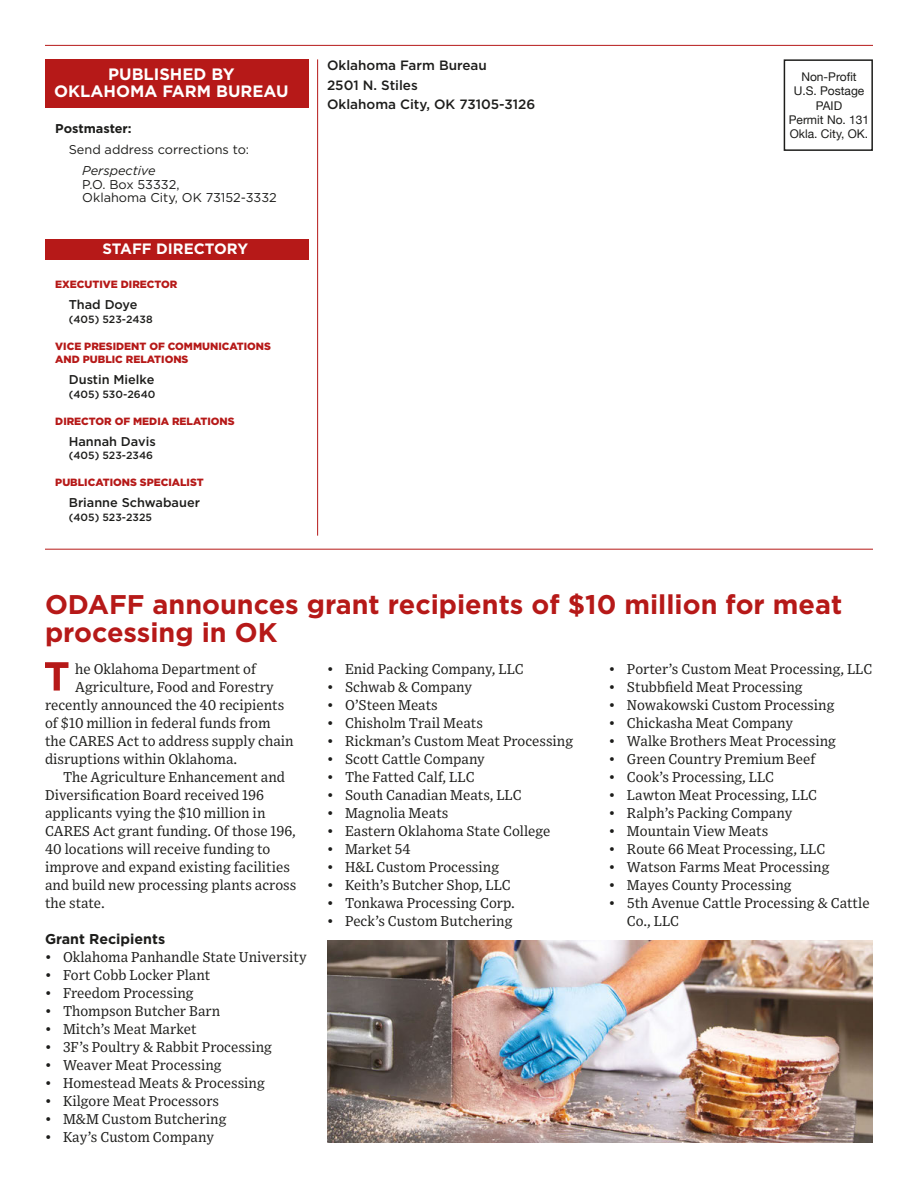
<style>
.page{position:relative;width:918px;height:1188px;background:#fff}
.page>*{position:absolute;margin:0;border:0;box-sizing:border-box;transform-origin:0 0}
.t1{font:700 27px/28.5px "Gotham";color:#b61918}
.t2{font:700 16.5px/16.5px "Gotham";color:#fff;text-align:center}
.t3{font:700 15px "Gotham";color:#fff}
.t4{font:14.25px/18px "Exchange";color:#1d1d1b}
.t5{font:700 14.25px "Gotham";color:#1d1d1b}
.t6{font:500 13.5px/19.5px "Gotham";color:#1d1d1b}
.t7{font:12.75px/13.5px "Gotham";color:#1d1d1b}
.t8{font:500 12.75px "Gotham";color:#1d1d1b}
.t9{font:700 12.75px "Gotham";color:#1d1d1b}
.t10{font:italic 12.75px "Gotham";color:#1d1d1b}
.t11{font:12px/14.4px "Helvetica Neue";color:#1d1d1b;text-align:center}
.t12{font:900 10.5px/13.5px "Gotham";color:#b61918}
.t13{font:500 10.5px "Gotham";color:#1d1d1b}
</style>
<div class="page">
<svg style="left:45px;top:662px;width:23px;height:29px"></svg>
<img style="left:327px;top:941px;width:546px;height:202px">
<div style="left:45px;top:59px;width:264px;height:49px;background:#b61918"></div>
<div style="left:45px;top:239px;width:264px;height:21px;background:#b61918"></div>
<div style="left:784px;top:59px;width:89px;height:92px;border:2px solid #1d1d1b"></div>
<hr style="left:45px;top:45px;width:828px;height:1px;background:#b61918">
<hr style="left:317px;top:59px;width:1px;height:477px;background:#b61918">
<hr style="left:45px;top:549px;width:828px;height:1px;background:#b61918">
<p class="t2" style="left:54px;top:66px;width:236px">PUBLISHED BY<br>OKLAHOMA FARM BUREAU</p>
<p class="t9" style="left:55px;top:120px;width:78px">Postmaster:</p>
<p class="t7" style="left:69px;top:143px;width:182px">Send address corrections to:</p>
<p class="t10" style="left:82px;top:163px;width:75px">Perspective</p>
<p class="t7" style="left:82px;top:177px;width:196px">P.O. Box 53332,<br>Oklahoma City, OK 73152-3332</p>
<p class="t3" style="left:102px;top:238px;width:147px">STAFF DIRECTORY</p>
<p class="t12" style="left:55px;top:278px;width:124px">EXECUTIVE DIRECTOR</p>
<p class="t8" style="left:69px;top:296px;width:70px">Thad Doye</p>
<p class="t13" style="left:69px;top:312px;width:85px">(405) 523-2438</p>
<p class="t12" style="left:55px;top:339px;width:217px">VICE PRESIDENT OF COMMUNICATIONS<br>AND PUBLIC RELATIONS</p>
<p class="t8" style="left:69px;top:371px;width:87px">Dustin Mielke</p>
<p class="t13" style="left:69px;top:387px;width:88px">(405) 530-2640</p>
<p class="t12" style="left:55px;top:414px;width:181px">DIRECTOR OF MEDIA RELATIONS</p>
<p class="t8" style="left:69px;top:433px;width:89px">Hannah Davis</p>
<p class="t13" style="left:69px;top:449px;width:86px">(405) 523-2346</p>
<p class="t12" style="left:55px;top:476px;width:150px">PUBLICATIONS SPECIALIST</p>
<p class="t8" style="left:69px;top:494px;width:133px">Brianne Schwabauer</p>
<p class="t13" style="left:69px;top:510px;width:85px">(405) 523-2325</p>
<p class="t6" style="left:327px;top:56px;width:210px">Oklahoma Farm Bureau<br>2501 N. Stiles<br>Oklahoma City, OK 73105-3126</p>
<p class="t11" style="left:789px;top:70px;width:82px">Non-Profit<br>U.S. Postage<br>PAID<br>Permit No. 131<br>Okla. City, OK.</p>
<h1 class="t1" style="left:45px;top:590px;width:799px">ODAFF announces grant recipients of $10 million for meat processing in OK</h1>
<p class="t4" style="left:75px;top:659px;width:182px">he Oklahoma Department of</p>
<p class="t4" style="left:75px;top:677px;width:200px">Agriculture, Food and Forestry</p>
<p class="t4" style="left:45px;top:695px;width:241px">recently announced the 40 recipients</p>
<p class="t4" style="left:45px;top:713px;width:227px">of $10 million in federal funds from</p>
<p class="t4" style="left:45px;top:731px;width:250px">the CARES Act to address supply chain</p>
<p class="t4" style="left:45px;top:749px;width:194px">disruptions within Oklahoma.</p>
<p class="t4" style="left:63px;top:767px;width:224px">The Agriculture Enhancement and</p>
<p class="t4" style="left:45px;top:785px;width:221px">Diversification Board received 196</p>
<p class="t4" style="left:45px;top:803px;width:222px">applicants vying the $10 million in</p>
<p class="t4" style="left:45px;top:821px;width:252px">CARES Act grant funding. Of those 196,</p>
<p class="t4" style="left:45px;top:839px;width:227px">40 locations will receive funding to</p>
<p class="t4" style="left:45px;top:857px;width:247px">improve and expand existing facilities</p>
<p class="t4" style="left:45px;top:875px;width:253px">and build new processing plants across</p>
<p class="t4" style="left:45px;top:893px;width:61px">the state.</p>
<p class="t5" style="left:45px;top:929px;width:122px">Grant Recipients</p>
<p class="t4" style="left:45px;top:947px;width:263px">• Oklahoma Panhandle State University</p>
<p class="t4" style="left:45px;top:965px;width:167px">• Fort Cobb Locker Plant</p>
<p class="t4" style="left:45px;top:983px;width:150px">• Freedom Processing</p>
<p class="t4" style="left:45px;top:1001px;width:177px">• Thompson Butcher Barn</p>
<p class="t4" style="left:45px;top:1019px;width:153px">• Mitch’s Meat Market</p>
<p class="t4" style="left:45px;top:1037px;width:229px">• 3F’s Poultry &amp; Rabbit Processing</p>
<p class="t4" style="left:45px;top:1055px;width:178px">• Weaver Meat Processing</p>
<p class="t4" style="left:45px;top:1073px;width:222px">• Homestead Meats &amp; Processing</p>
<p class="t4" style="left:45px;top:1091px;width:176px">• Kilgore Meat Processors</p>
<p class="t4" style="left:45px;top:1109px;width:183px">• M&amp;M Custom Butchering</p>
<p class="t4" style="left:45px;top:1127px;width:171px">• Kay’s Custom Company</p>
<p class="t4" style="left:609px;top:659px;width:265px">• Porter’s Custom Meat Processing, LLC</p>
<p class="t4" style="left:609px;top:677px;width:195px">• Stubbfield Meat Processing</p>
<p class="t4" style="left:609px;top:695px;width:227px">• Nowakowski Custom Processing</p>
<p class="t4" style="left:609px;top:713px;width:186px">• Chickasha Meat Company</p>
<p class="t4" style="left:609px;top:731px;width:229px">• Walke Brothers Meat Processing</p>
<p class="t4" style="left:609px;top:749px;width:208px">• Green Country Premium Beef</p>
<p class="t4" style="left:609px;top:767px;width:167px">• Cook’s Processing, LLC</p>
<p class="t4" style="left:609px;top:785px;width:210px">• Lawton Meat Processing, LLC</p>
<p class="t4" style="left:609px;top:803px;width:185px">• Ralph’s Packing Company</p>
<p class="t4" style="left:609px;top:821px;width:161px">• Mountain View Meats</p>
<p class="t4" style="left:609px;top:839px;width:218px">• Route 66 Meat Processing, LLC</p>
<p class="t4" style="left:609px;top:857px;width:222px">• Watson Farms Meat Processing</p>
<p class="t4" style="left:609px;top:875px;width:184px">• Mayes County Processing</p>
<p class="t4" style="left:627px;top:893px;width:244px;text-indent:-18px">• 5th Avenue Cattle Processing &amp; Cattle<br>Co., LLC</p>
<p class="t4" style="left:327px;top:659px;width:198px">• Enid Packing Company, LLC</p>
<p class="t4" style="left:327px;top:677px;width:147px">• Schwab &amp; Company</p>
<p class="t4" style="left:327px;top:695px;width:112px">• O’Steen Meats</p>
<p class="t4" style="left:327px;top:713px;width:158px">• Chisholm Trail Meats</p>
<p class="t4" style="left:327px;top:731px;width:248px">• Rickman’s Custom Meat Processing</p>
<p class="t4" style="left:327px;top:749px;width:159px">• Scott Cattle Company</p>
<p class="t4" style="left:327px;top:767px;width:149px">• The Fatted Calf, LLC</p>
<p class="t4" style="left:327px;top:785px;width:196px">• South Canadian Meats, LLC</p>
<p class="t4" style="left:327px;top:803px;width:123px">• Magnolia Meats</p>
<p class="t4" style="left:327px;top:821px;width:225px">• Eastern Oklahoma State College</p>
<p class="t4" style="left:327px;top:839px;width:85px">• Market 54</p>
<p class="t4" style="left:327px;top:857px;width:174px">• H&amp;L Custom Processing</p>
<p class="t4" style="left:327px;top:875px;width:185px">• Keith’s Butcher Shop, LLC</p>
<p class="t4" style="left:327px;top:893px;width:189px">• Tonkawa Processing Corp.</p>
<p class="t4" style="left:327px;top:911px;width:187px">• Peck’s Custom Butchering</p>
</div>
